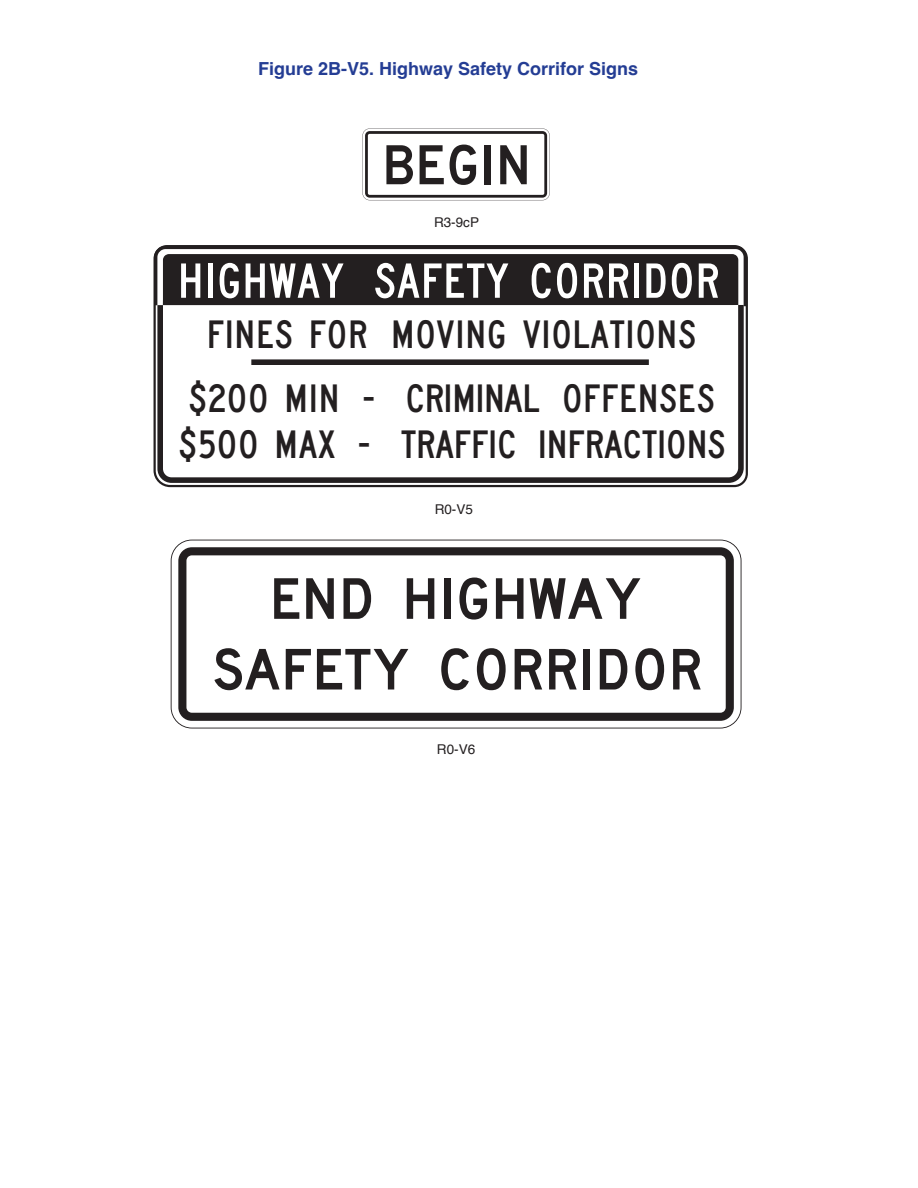
<style>
.page{position:relative;width:918px;height:1188px;background:#fff}
.page>*{position:absolute;margin:0;border:0;box-sizing:border-box;transform-origin:0 0}
.t1{font:60.6px/70.7px "Roadgeek 2005 Series D";color:#231f20;text-align:center}
.t2{font:58.2px "Roadgeek 2005 Series D";color:#231f20}
.t3{font:51.15px "Roadgeek 2005 Series C";color:#fff}
.t4{font:41.1px/64.1px "Roadgeek 2005 Series C";color:#231f20;text-align:center}
.t5{font:41.1px "Roadgeek 2005 Series C";letter-spacing:-.02em;color:#231f20}
.t6{font:700 18px "Helvetica";color:#243d94}
.t7{font:13.5px "Helvetica";color:#231f20}
</style>
<div class="page">
<svg style="left:171px;top:540px;width:571px;height:189px"></svg>
<svg style="left:178px;top:547px;width:556px;height:174px;background:#2c2829"></svg>
<svg style="left:186px;top:555px;width:540px;height:158px"></svg>
<svg style="left:362px;top:128px;width:188px;height:72px"></svg>
<svg style="left:155px;top:310px;width:592px;height:176px"></svg>
<svg style="left:153px;top:245px;width:595px;height:65px;background:#474445"></svg>
<div style="left:251px;top:359px;width:398px;height:6px;background:#231f20"></div>
<p class="t6" style="left:258px;top:58px;width:382px">Figure 2B-V5. Highway Safety Corrifor Signs</p>
<p class="t2" style="left:382px;top:127px;width:151px">BEGIN</p>
<p class="t7" style="left:434px;top:212px;width:47px">R3-9cP</p>
<p class="t3" style="left:177px;top:248px;width:544px">HIGHWAY SAFETY CORRIDOR</p>
<p class="t4" style="left:187px;top:303px;width:529px">FINES FOR MOVING VIOLATIONS $200 MIN - CRIMINAL OFFENSES</p>
<p class="t5" style="left:177px;top:419px;width:550px">$500 MAX - TRAFFIC INFRACTIONS</p>
<p class="t7" style="left:435px;top:499px;width:40px">R0-V5</p>
<p class="t1" style="left:212px;top:563px;width:492px">END HIGHWAY<br>SAFETY CORRIDOR</p>
<p class="t7" style="left:437px;top:739px;width:40px">R0-V6</p>
</div>
